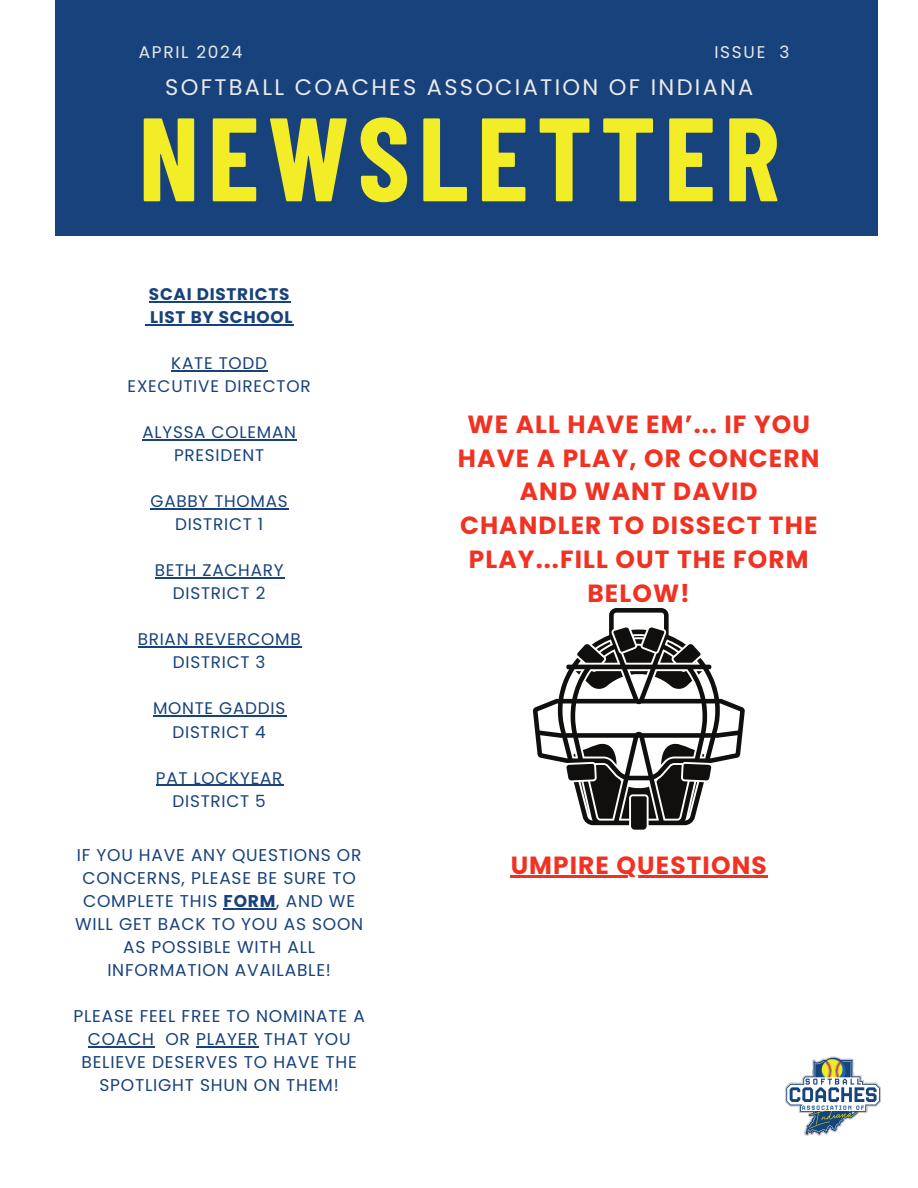
<style>
.page{position:relative;width:918px;height:1188px;background:#fff}
.page>*{position:absolute;margin:0;border:0;box-sizing:border-box;transform-origin:0 0}
.t1{font:700 118.5px "Barlow Condensed";letter-spacing:.07em;color:#f2ed27}
.t2{font:700 24.9px/33.8px "Poppins";letter-spacing:.045em;color:#f13223;text-align:center}
.t3{font:22.5px "Poppins";letter-spacing:.1em;color:#e9eaec}
.t4{font:17.1px/23.1px "Poppins";letter-spacing:.045em;color:#18427c;text-align:center}
.t5{font:16.95px "Poppins";letter-spacing:.1em;color:#e9eaec}
.t6{font:16.8px/23.1px "Poppins";letter-spacing:.045em;color:#18427c;text-align:center}
.t7{font:700 16.8px/23.1px "Poppins";letter-spacing:.045em;color:#18427c}
.s1{font-weight:700}
</style>
<div class="page">
<div style="left:55px;top:0;width:823px;height:236px;background:#18427c"></div>
<img style="left:785px;top:1056px;width:96px;height:80px">
<hr style="left:224px;top:908px;width:52px;height:1px;background:#18427c">
<hr style="left:88px;top:1046px;width:67px;height:1px;background:#18427c">
<hr style="left:196px;top:1046px;width:63px;height:1px;background:#18427c">
<hr style="left:149px;top:301px;width:141px;height:1px;background:#18427c">
<hr style="left:150px;top:324px;width:143px;height:1px;background:#18427c">
<hr style="left:171px;top:370px;width:97px;height:1px;background:#18427c">
<hr style="left:142px;top:439px;width:155px;height:1px;background:#18427c">
<hr style="left:150px;top:508px;width:139px;height:2px;background:#18427c">
<hr style="left:155px;top:577px;width:129px;height:2px;background:#18427c">
<hr style="left:138px;top:647px;width:163px;height:1px;background:#18427c">
<hr style="left:153px;top:716px;width:133px;height:1px;background:#18427c">
<hr style="left:156px;top:785px;width:127px;height:1px;background:#18427c">
<svg style="left:591px;top:825px;width:96px;height:5px"></svg>
<svg style="left:533px;top:608px;width:212px;height:217px"></svg>
<svg style="left:577px;top:627px;width:124px;height:36px"></svg>
<hr style="left:511px;top:876px;width:257px;height:2px;background:#f13223">
<p class="t5" style="left:139px;top:40px;width:105px">APRIL 2024</p>
<p class="t5" style="left:714px;top:40px;width:77px">ISSUE 3</p>
<h3 class="t3" style="left:165px;top:71px;width:590px">SOFTBALL COACHES ASSOCIATION OF INDIANA</h3>
<h1 class="t1" style="left:139px;top:83px;width:643px">NEWSLETTER</h1>
<p class="t7" style="left:149px;top:283px;width:145px">SCAI DISTRICTS<br>LIST BY SCHOOL</p>
<p class="t6" style="left:128px;top:352px;width:185px">KATE TODD<br>EXECUTIVE DIRECTOR</p>
<p class="t6" style="left:142px;top:421px;width:155px">ALYSSA COLEMAN<br>PRESIDENT</p>
<p class="t6" style="left:150px;top:490px;width:139px">GABBY THOMAS<br>DISTRICT 1</p>
<p class="t6" style="left:155px;top:559px;width:130px">BETH ZACHARY<br>DISTRICT 2</p>
<p class="t6" style="left:138px;top:628px;width:165px">BRIAN REVERCOMB<br>DISTRICT 3</p>
<p class="t6" style="left:153px;top:697px;width:134px">MONTE GADDIS<br>DISTRICT 4</p>
<p class="t6" style="left:156px;top:766px;width:128px">PAT LOCKYEAR<br>DISTRICT 5</p>
<p class="t4" style="left:75px;top:843px;width:290px">IF YOU HAVE ANY QUESTIONS OR<br>CONCERNS, PLEASE BE SURE TO<br>COMPLETE THIS <span class="s1">FORM</span>, AND WE<br>WILL GET BACK TO YOU AS SOON<br>AS POSSIBLE WITH ALL<br>INFORMATION AVAILABLE!</p>
<p class="t4" style="left:74px;top:1004px;width:293px">PLEASE FEEL FREE TO NOMINATE A<br>COACH OR PLAYER THAT YOU<br>BELIEVE DESERVES TO HAVE THE<br>SPOTLIGHT SHUN ON THEM!</p>
<h2 class="t2" style="left:458px;top:407px;width:363px">WE ALL HAVE EM’... IF YOU<br>HAVE A PLAY, OR CONCERN<br>AND WANT DAVID<br>CHANDLER TO DISSECT THE<br>PLAY...FILL OUT THE FORM<br>BELOW!</h2>
<h2 class="t2" style="left:511px;top:848px;width:258px">UMPIRE QUESTIONS</h2>
</div>
